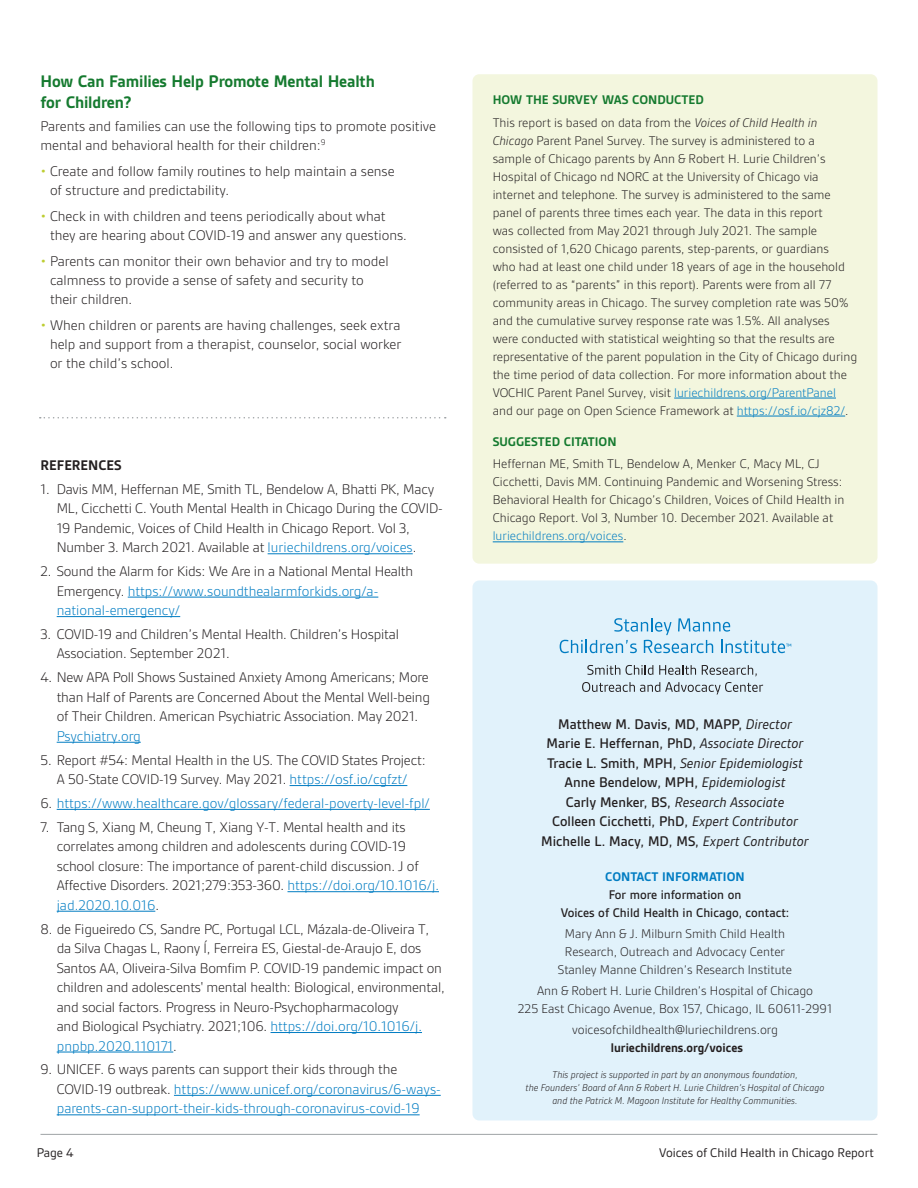
<style>
.page{position:relative;width:918px;height:1188px;background:#fff}
.page>*{position:absolute;margin:0;border:0;box-sizing:border-box;transform-origin:0 0}
.t1{font:700 18px/21px "Gesta";letter-spacing:-.01em;color:#157a2f}
.t2{font:300 15px/19.5px "Gesta";letter-spacing:-.01em;color:#231f20}
.t3{font:300 15px/19.5px "Gesta";color:#007cc2}
.t4{font:500 15px/19.5px "Gesta";color:#231f20;text-align:center}
.t5{font:700 15px "Gesta";color:#231f20}
.t6{font:300 13.5px/18px "Gesta";color:#231f20}
.t7{font:500 13.5px/18px "Gesta";color:#231f20;text-align:center}
.t8{font:13.5px "Gesta";color:#231f20}
.t9{font:700 13.5px "Gesta";color:#231f20}
.t10{font:700 13.5px "Gesta";color:#007cc2}
.t11{font:700 13.5px "Gesta";color:#157a2f}
.t12{font:italic 300 10.5px/12.6px "Gesta";color:#231f20;text-align:center}
.s1{color:#bdcd31}
.s2{color:#007cc2}
.s3{color:#231f20}
.s4{font-weight:700;color:#157a2f}
.s5{font-style:italic}
.s6{font-weight:400;font-style:italic}
</style>
<div class="page">
<hr style="left:40px;top:1134px;width:838px;height:1px;background:#9fa3a6">
<div style="left:472px;top:74px;width:406px;height:490px;background:#f3f6de;border-radius:7px"></div>
<hr style="left:674px;top:398px;width:162px;height:1px;background:#007cc2">
<hr style="left:737px;top:416px;width:108px;height:1px;background:#007cc2">
<hr style="left:493px;top:542px;width:130px;height:1px;background:#007cc2">
<hr style="left:268px;top:553px;width:145px;height:1px;background:#007cc2">
<hr style="left:128px;top:597px;width:250px;height:1px;background:#007cc2">
<hr style="left:57px;top:616px;width:123px;height:1px;background:#007cc2">
<hr style="left:57px;top:742px;width:84px;height:1px;background:#007cc2">
<hr style="left:290px;top:785px;width:117px;height:1px;background:#007cc2">
<hr style="left:57px;top:809px;width:373px;height:1px;background:#007cc2">
<hr style="left:288px;top:891px;width:151px;height:1px;background:#007cc2">
<hr style="left:57px;top:911px;width:98px;height:1px;background:#007cc2">
<hr style="left:271px;top:1032px;width:151px;height:1px;background:#007cc2">
<hr style="left:57px;top:1052px;width:116px;height:1px;background:#007cc2">
<hr style="left:174px;top:1095px;width:267px;height:1px;background:#007cc2">
<hr style="left:57px;top:1114px;width:363px;height:1px;background:#007cc2">
<div style="left:472px;top:580px;width:406px;height:540px;background:#e1f2fb;border-radius:7px"></div>
<svg style="left:560px;top:618px;width:231px;height:35px"></svg>
<svg style="left:587px;top:665px;width:33px;height:10px"></svg>
<svg style="left:626px;top:665px;width:27px;height:10px"></svg>
<svg style="left:659px;top:665px;width:37px;height:10px"></svg>
<svg style="left:702px;top:665px;width:55px;height:11px"></svg>
<svg style="left:582px;top:682px;width:181px;height:12px"></svg>
<svg style="left:40px;top:417px;width:406px;height:1px"></svg>
<p class="t1" style="left:40px;top:71px;width:336px">How Can Families Help Promote Mental Health for Children?</p>
<p class="t2" style="left:40px;top:116px;width:397px">Parents and families can use the following tips to promote positive mental and behavioral health for their children:<sup>9</sup></p>
<p class="t2" style="left:50px;top:161px;width:346px;text-indent:-10px"><span class="s1">•</span> Create and follow family routines to help maintain a sense of structure and predictability.</p>
<p class="t2" style="left:50px;top:206px;width:358px;text-indent:-10px"><span class="s1">•</span> Check in with children and teens periodically about what they are hearing about COVID-19 and answer any questions.</p>
<p class="t2" style="left:50px;top:251px;width:340px;text-indent:-10px"><span class="s1">•</span> Parents can monitor their own behavior and try to model calmness to provide a sense of safety and security to their children.</p>
<p class="t2" style="left:50px;top:316px;width:353px;text-align:justify;text-indent:-10px"><span class="s1">•</span> When children or parents are having challenges, seek extra help and support from a therapist, counselor, social worker or the child’s school.</p>
<p class="t5" style="left:40px;top:457px;width:82px">REFERENCES</p>
<p class="t2" style="left:57px;top:479px;width:388px;text-indent:-16px">1. Davis MM, Heffernan ME, Smith TL, Bendelow A, Bhatti PK, Macy ML, Cicchetti C. Youth Mental Health in Chicago During the COVID-19 Pandemic, Voices of Child Health in Chicago Report. Vol 3, Number 3. March 2021. Available at <span class="s2">luriechildrens.org/voices</span>.</p>
<p class="t2" style="left:57px;top:562px;width:358px;text-indent:-16px">2. Sound the Alarm for Kids: We Are in a National Mental Health<br>Emergency. <span class="s2">https://www.soundthealarmforkids.org/a&shy;national-emergency/</span></p>
<p class="t2" style="left:57px;top:624px;width:344px;text-indent:-16px">3. COVID-19 and Children’s Mental Health. Children’s Hospital<br>Association. September 2021.</p>
<p class="t2" style="left:57px;top:668px;width:375px;text-align:justify;text-indent:-16px">4. New APA Poll Shows Sustained Anxiety Among Americans; More than Half of Parents are Concerned About the Mental Well-being of Their Children. American Psychiatric Association. May 2021.</p>
<p class="t3" style="left:57px;top:726px;width:86px">Psychiatry.org</p>
<p class="t2" style="left:40px;top:750px;width:387px;text-align:center">5. Report #54: Mental Health in the US. The COVID States Project:<br>A 50-State COVID-19 Survey. May 2021. <span class="s2">https://osf.io/cgfzt/</span></p>
<p class="t3" style="left:40px;top:793px;width:391px"><span class="s3">6.</span> https://www.healthcare.gov/glossary/federal-poverty-level-fpl/</p>
<p class="t2" style="left:57px;top:817px;width:384px;text-indent:-16px">7. Tang S, Xiang M, Cheung T, Xiang Y-T. Mental health and its correlates among children and adolescents during COVID-19 school closure: The importance of parent-child discussion. J of Affective Disorders. 2021;279:353-360. <span class="s2">https://doi.org/10.1016/j. jad.2020.10.016</span>.</p>
<p class="t2" style="left:57px;top:919px;width:390px;text-indent:-16px">8. de Figueiredo CS, Sandre PC, Portugal LCL, Mázala-de-Oliveira T, da Silva Chagas L, Raony Í, Ferreira ES, Giestal-de-Araujo E, dos Santos AA, Oliveira-Silva Bomfim P. COVID-19 pandemic impact on children and adolescents' mental health: Biological, environmental, and social factors. Progress in Neuro-Psychopharmacology<br>and Biological Psychiatry. 2021;106. <span class="s2">https://doi.org/10.1016/j. pnpbp.2020.110171</span>.</p>
<p class="t3" style="left:57px;top:1060px;width:386px;text-indent:-16px"><span class="s3">9. UNICEF. 6 ways parents can support their kids through the<br>COVID-19 outbreak.</span> https://www.unicef.org/coronavirus/6-ways&shy;parents-can-support-their-kids-through-coronavirus-covid-19</p>
<p class="t6" style="left:493px;top:89px;width:326px;line-height:22.4px"><span class="s4">HOW THE SURVEY WAS CONDUCTED<br></span>This report is based on data from the <span class="s5">Voices of Child Health in</span></p>
<p class="t6" style="left:493px;top:131px;width:366px"><span class="s5">Chicago</span> Parent Panel Survey. The survey is administered to a<br>sample of Chicago parents by Ann &amp; Robert H. Lurie Children’s Hospital of Chicago nd NORC at the University of Chicago via internet and telephone. The survey is administered to the same panel of parents three times each year. The data in this report<br>was collected from May 2021 through July 2021. The sample consisted of 1,620 Chicago parents, step-parents, or guardians<br>who had at least one child under 18 years of age in the household (referred to as “parents” in this report). Parents were from all 77 community areas in Chicago. The survey completion rate was 50% and the cumulative survey response rate was 1.5%. All analyses were conducted with statistical weighting so that the results are representative of the parent population in the City of Chicago during the time period of data collection. For more information about the VOCHIC Parent Panel Survey, visit <span class="s2">luriechildrens.org/ParentPanel </span>and our page on Open Science Framework at <span class="s2">https://osf.io/cjz82/</span>.</p>
<p class="t11" style="left:493px;top:434px;width:125px">SUGGESTED CITATION</p>
<p class="t6" style="left:493px;top:455px;width:353px">Heffernan ME, Smith TL, Bendelow A, Menker C, Macy ML, CJ Cicchetti, Davis MM. Continuing Pandemic and Worsening Stress:<br>Behavioral Health for Chicago’s Children, Voices of Child Health in Chicago Report. Vol 3, Number 10. December 2021. Available at <span class="s2">luriechildrens.org/voices</span>.</p>
<p class="t4" style="left:541px;top:714px;width:269px">Matthew M. Davis, MD, MAPP, <span class="s6">Director </span>Marie E. Heffernan, PhD, <span class="s6">Associate Director </span>Tracie L. Smith, MPH, <span class="s6">Senior Epidemiologist </span>Anne Bendelow, MPH, <span class="s6">Epidemiologist<br></span>Carly Menker, BS, <span class="s6">Research Associate<br></span>Colleen Cicchetti, PhD, <span class="s6">Expert Contributor </span>Michelle L. Macy, MD, MS, <span class="s6">Expert Contributor</span></p>
<p class="t10" style="left:605px;top:869px;width:141px">CONTACT INFORMATION</p>
<p class="t7" style="left:561px;top:885px;width:230px">For more information on<br>Voices of Child Health in Chicago, contact:</p>
<p class="t6" style="left:558px;top:925px;width:236px;text-align:center">Mary Ann &amp; J. Milburn Smith Child Health<br>Research, Outreach and Advocacy Center<br>Stanley Manne Children’s Research Institute</p>
<p class="t6" style="left:518px;top:982px;width:316px;text-align:center">Ann &amp; Robert H. Lurie Children’s Hospital of Chicago<br>225 East Chicago Avenue, Box 157, Chicago, IL 60611-2991</p>
<p class="t6" style="left:572px;top:1021px;width:207px">voicesofchildhealth@luriechildrens.org</p>
<p class="t9" style="left:611px;top:1041px;width:134px">luriechildrens.org/voices</p>
<p class="t12" style="left:526px;top:1069px;width:300px">This project is supported in part by an anonymous foundation,<br>the Founders’ Board of Ann &amp; Robert H. Lurie Children’s Hospital of Chicago and the Patrick M. Magoon Institute for Healthy Communities.</p>
<p class="t8" style="left:37px;top:1146px;width:38px">Page 4</p>
<p class="t8" style="left:659px;top:1146px;width:216px">Voices of Child Health in Chicago Report</p>
</div>
